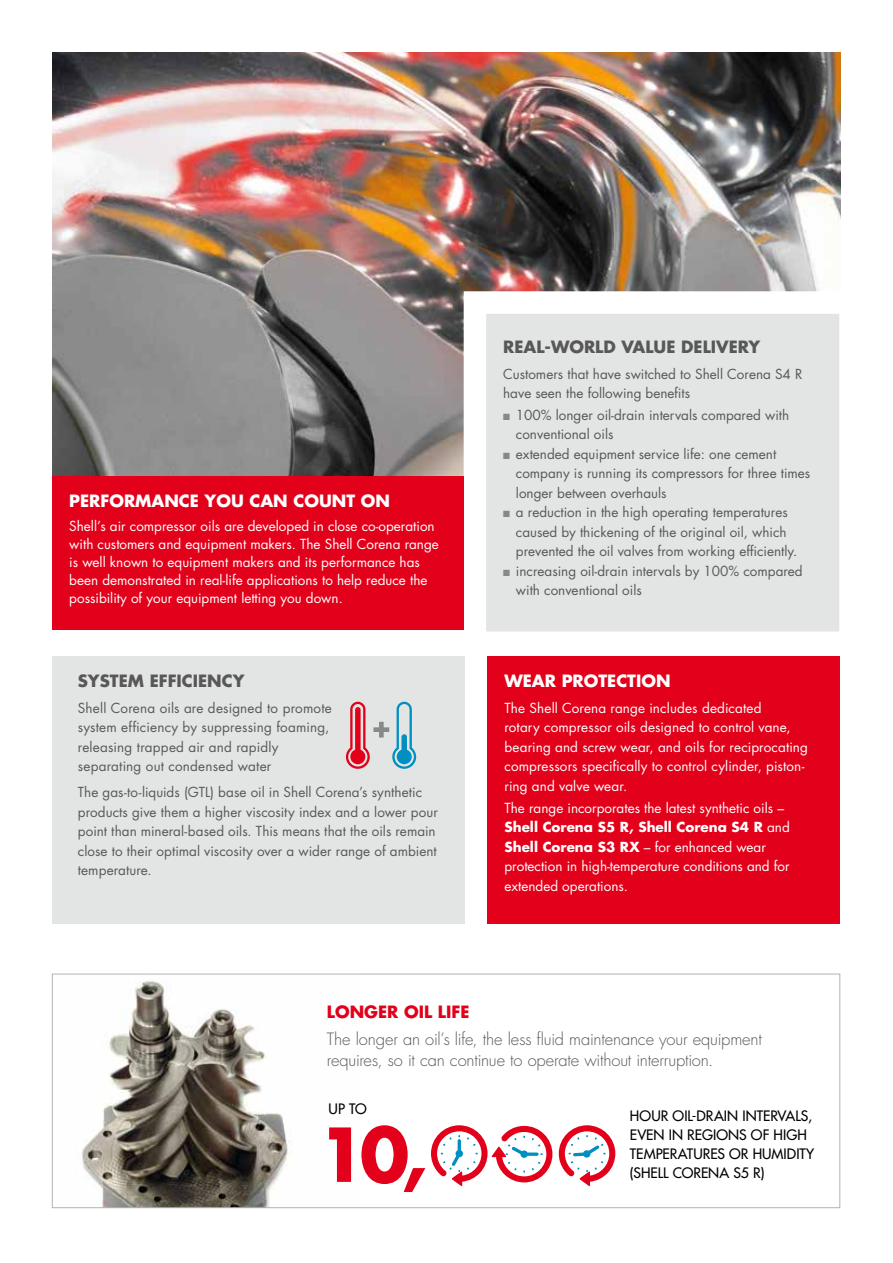
<style>
.page{position:relative;width:893px;height:1263px;background:#fff}
.page>*{position:absolute;margin:0;border:0;box-sizing:border-box;transform-origin:0 0}
.t1{font:700 72.15px "Futura Std";color:#e2001a}
.t2{font:300 16.5px/21px "Futura Std";letter-spacing:-.01em;color:#58585a}
.t3{font:700 16.5px "Futura Std";color:#58585a}
.t4{font:700 16.5px "Futura Std";color:#fff}
.t5{font:700 16.5px "Futura Std";color:#e2001a}
.t6{font:500 14.1px/18.8px "Futura Std";letter-spacing:.005em;color:#000}
.t7{font:13.5px/19.5px "Futura Std";color:#58585a}
.t8{font:13.5px/19.5px "Futura Std";color:#fff}
.s1{color:#87888a}
.s2{font-weight:700}
</style>
<div class="page">
<img style="left:52px;top:53px;width:788px;height:424px">
<div style="left:487px;top:656px;width:353px;height:268px;background:#e2001a"></div>
<div style="left:475px;top:303px;width:375px;height:340px;background:#e3e4e4"></div>
<div style="left:464px;top:291px;width:398px;height:363px;border:22px solid #fff"></div>
<div style="left:52px;top:656px;width:413px;height:268px;background:#e3e4e4"></div>
<div style="left:52px;top:476px;width:411px;height:154px;background:#e2001a"></div>
<img style="left:81px;top:981px;width:211px;height:225px">
<div style="left:52px;top:974px;width:788px;height:234px;border:1px solid #b1b3b4"></div>
<svg style="left:346px;top:702px;width:70px;height:67px"></svg>
<svg style="left:559px;top:1125px;width:56px;height:61px"></svg>
<svg style="left:431px;top:1125px;width:121px;height:61px"></svg>
<p class="t4" style="left:69px;top:490px;width:322px">PERFORMANCE YOU CAN COUNT ON</p>
<p class="t8" style="left:69px;top:517px;width:371px;line-height:18px">Shell’s air compressor oils are developed in close co-operation with customers and equipment makers. The Shell Corena range is well known to equipment makers and its performance has been demonstrated in real-life applications to help reduce the possibility of your equipment letting you down.</p>
<p class="t3" style="left:78px;top:670px;width:168px">SYSTEM EFFICIENCY</p>
<p class="t7" style="left:78px;top:698px;width:256px">Shell Corena oils are designed to promote system efficiency by suppressing foaming, releasing trapped air and rapidly separating out condensed water</p>
<p class="t7" style="left:78px;top:783px;width:362px">The gas-to-liquids (GTL) base oil in Shell Corena’s synthetic products give them a higher viscosity index and a lower pour point than mineral-based oils. This means that the oils remain close to their optimal viscosity over a wider range of ambient temperature.</p>
<p class="t3" style="left:503px;top:336px;width:259px">REAL-WORLD VALUE DELIVERY</p>
<p class="t7" style="left:503px;top:364px;width:301px">Customers that have switched to Shell Corena S4 R have seen the following benefits</p>
<p class="t7" style="left:516px;top:405px;width:275px;text-indent:-13px"><span class="s1">■</span> 100% longer oil-drain intervals compared with conventional oils</p>
<p class="t7" style="left:516px;top:444px;width:296px;text-indent:-13px"><span class="s1">■</span> extended equipment service life: one cement company is running its compressors for three times longer between overhauls</p>
<p class="t7" style="left:516px;top:503px;width:283px;text-indent:-13px"><span class="s1">■</span> a reduction in the high operating temperatures caused by thickening of the original oil, which prevented the oil valves from working efficiently.</p>
<p class="t7" style="left:516px;top:561px;width:288px;text-indent:-13px"><span class="s1">■</span> increasing oil-drain intervals by 100% compared with conventional oils</p>
<p class="t4" style="left:504px;top:670px;width:168px">WEAR PROTECTION</p>
<p class="t8" style="left:504px;top:698px;width:305px">The Shell Corena range includes dedicated<br>rotary compressor oils designed to control vane, bearing and screw wear, and oils for reciprocating compressors specifically to control cylinder, piston&shy;ring and valve wear.</p>
<p class="t8" style="left:504px;top:798px;width:287px">The range incorporates the latest synthetic oils – <span class="s2">Shell Corena S5 R, Shell Corena S4 R</span> and <span class="s2">Shell Corena S3 RX</span> – for enhanced wear protection in high-temperature conditions and for extended operations.</p>
<p class="t5" style="left:327px;top:1001px;width:144px">LONGER OIL LIFE</p>
<p class="t2" style="left:327px;top:1029px;width:436px">The longer an oil’s life, the less fluid maintenance your equipment requires, so it can continue to operate without interruption.</p>
<p class="t6" style="left:329px;top:1100px;width:40px">UP TO</p>
<p class="t6" style="left:630px;top:1107px;width:186px">HOUR OIL-DRAIN INTERVALS,<br>EVEN IN REGIONS OF HIGH<br>TEMPERATURES OR HUMIDITY</p>
<h1 class="t1" style="left:318px;top:1107px;width:111px">10,</h1>
<p class="t6" style="left:630px;top:1163px;width:136px">(SHELL CORENA S5 R)</p>
</div>
